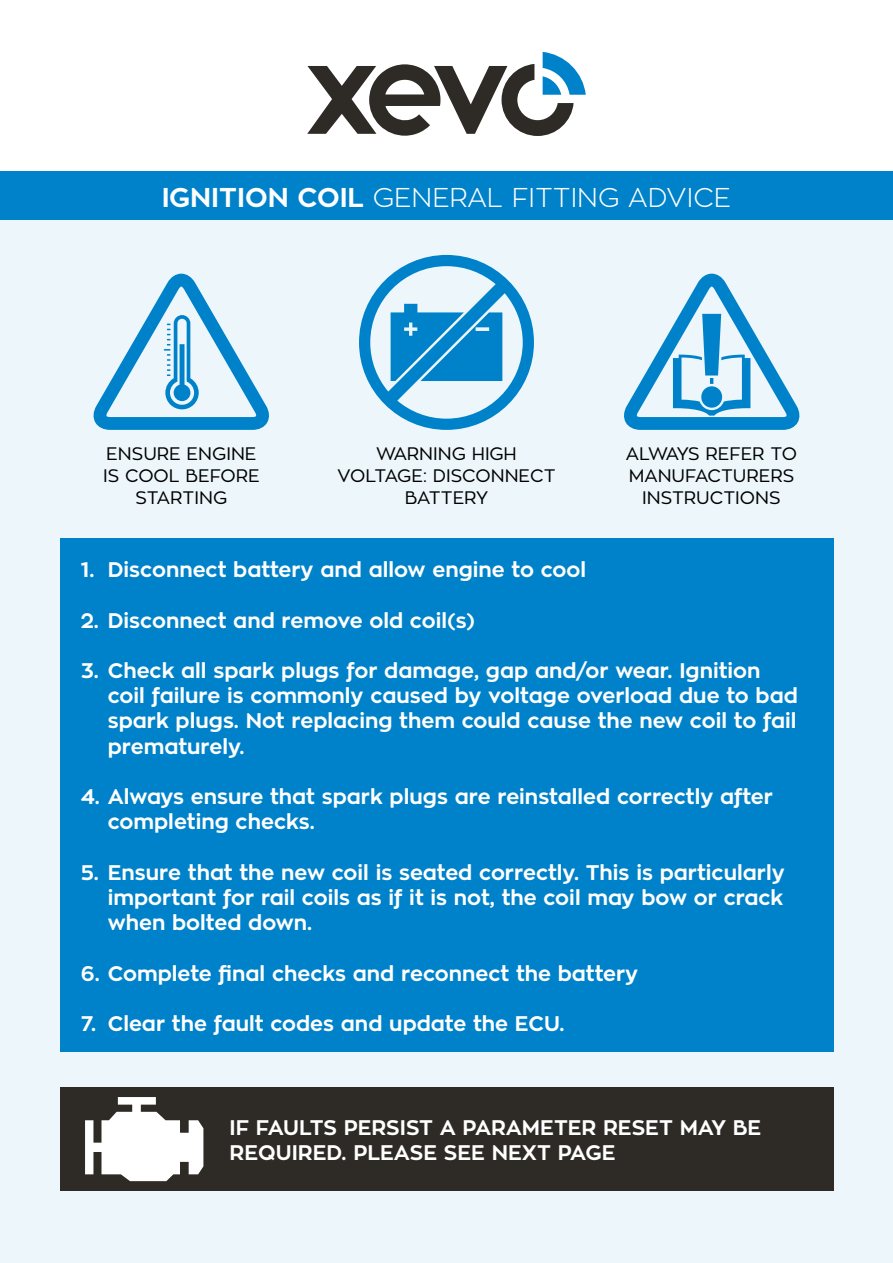
<style>
.page{position:relative;width:893px;height:1263px;background:#fff}
.page>*{position:absolute;margin:0;border:0;box-sizing:border-box;transform-origin:0 0}
.t1{font:300 27px "Zona Pro";color:#fff}
.t2{font:700 21px/25.2px "Zona Pro";color:#fff}
.t3{font:18px/21.6px "Zona Pro";color:#000;text-align:center}
.s1{font-weight:700}
</style>
<div class="page">
<div style="left:0;top:179px;width:893px;height:1084px;background:#ecf6fb"></div>
<div style="left:0;top:171px;width:893px;height:49px;background:#0082ca"></div>
<div style="left:60px;top:539px;width:773px;height:513px;background:#0082ca"></div>
<svg style="left:307px;top:52px;width:279px;height:84px"></svg>
<svg style="left:93px;top:274px;width:176px;height:156px"></svg>
<svg style="left:359px;top:255px;width:175px;height:175px"></svg>
<svg style="left:624px;top:274px;width:176px;height:156px"></svg>
<div style="left:60px;top:1087px;width:773px;height:104px;background:#2e2a25"></div>
<svg style="left:85px;top:1097px;width:118px;height:84px"></svg>
<p class="t1" style="left:162px;top:180px;width:571px"><span class="s1">IGNITION COIL</span> GENERAL FITTING ADVICE</p>
<p class="t3" style="left:103px;top:443px;width:158px">ENSURE ENGINE<br>IS COOL BEFORE<br>STARTING</p>
<p class="t3" style="left:337px;top:443px;width:220px">WARNING HIGH<br>VOLTAGE: DISCONNECT<br>BATTERY</p>
<p class="t3" style="left:626px;top:443px;width:173px">ALWAYS REFER TO<br>MANUFACTURERS<br>INSTRUCTIONS</p>
<p class="t2" style="left:81px;top:557px;width:507px">1. Disconnect battery and allow engine to cool</p>
<p class="t2" style="left:81px;top:608px;width:396px">2. Disconnect and remove old coil(s)</p>
<p class="t2" style="left:108px;top:658px;width:692px;text-indent:-27px">3. Check all spark plugs for damage, gap and/or wear. Ignition coil failure is commonly caused by voltage overload due to bad spark plugs. Not replacing them could cause the new coil to fail prematurely.</p>
<p class="t2" style="left:108px;top:784px;width:667px;text-indent:-27px">4. Always ensure that spark plugs are reinstalled correctly after completing checks.</p>
<p class="t2" style="left:108px;top:860px;width:678px;text-align:justify;text-indent:-27px">5. Ensure that the new coil is seated correctly. This is particularly important for rail coils as if it is not, the coil may bow or crack when bolted down.</p>
<p class="t2" style="left:81px;top:961px;width:559px">6. Complete final checks and reconnect the battery</p>
<p class="t2" style="left:81px;top:1011px;width:485px">7. Clear the fault codes and update the ECU.</p>
<p class="t2" style="left:230px;top:1115px;width:533px">IF FAULTS PERSIST A PARAMETER RESET MAY BE<br>REQUIRED. PLEASE SEE NEXT PAGE</p>
</div>
